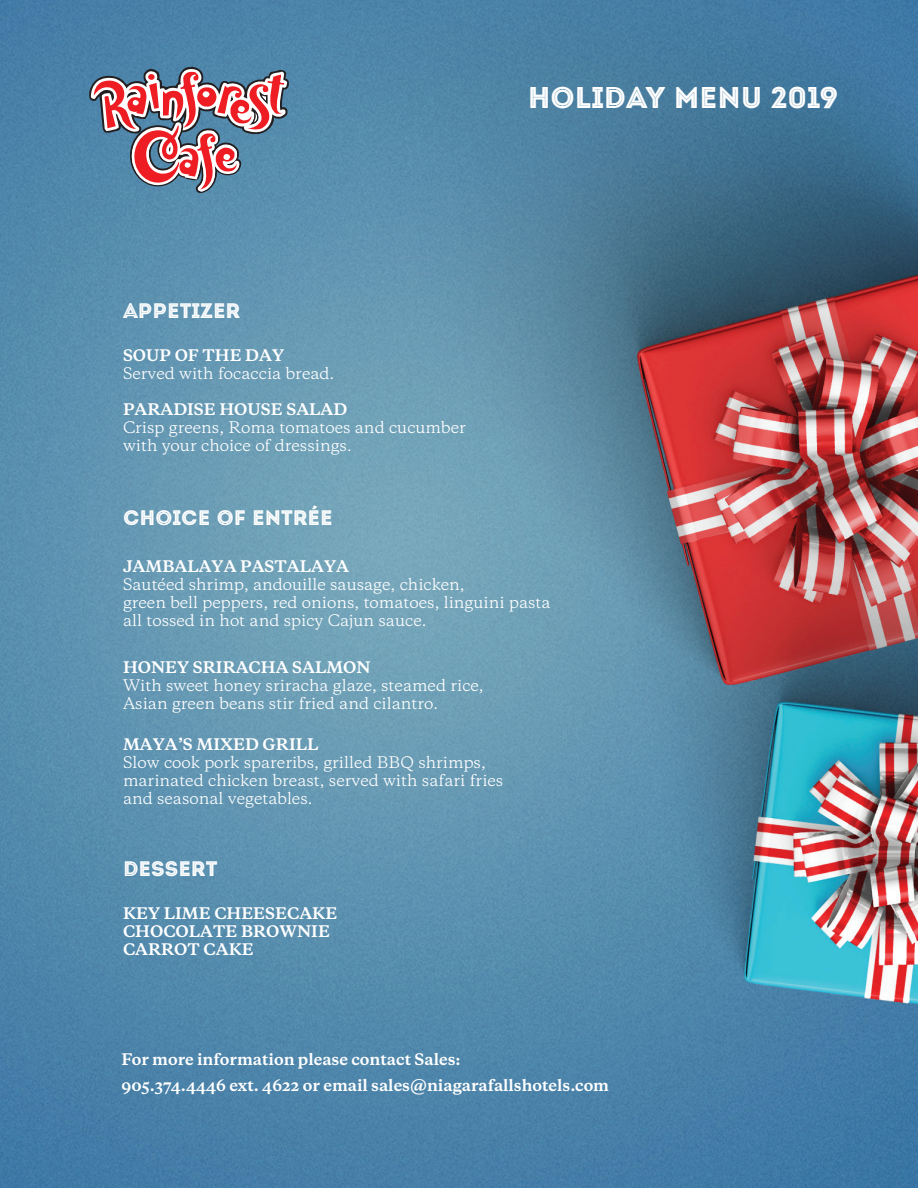
<style>
.page{position:relative;width:918px;height:1188px;background:#fff}
.page>*{position:absolute;margin:0;border:0;box-sizing:border-box;transform-origin:0 0}
.t1{font:30px "Intro Inline";color:#fff}
.t2{font:21px "Intro Inline";color:#fff}
.t3{font:15px/18px "Copernicus";color:#fff}
.t4{font:700 15px/18px "Copernicus";color:#fff}
</style>
<div class="page">
<img style="left:0;top:0;width:918px;height:1188px">
<svg style="left:88px;top:0;width:202px;height:202px;background:#79819a"></svg>
<h1 class="t1" style="left:528px;top:80px;width:312px">HOLIDAY MENU 2019</h1>
<h2 class="t2" style="left:123px;top:298px;width:119px">APPETIZER</h2>
<p class="t4" style="left:123px;top:347px;width:163px">SOUP OF THE DAY</p>
<p class="t3" style="left:123px;top:365px;width:213px">Served with focaccia bread.</p>
<p class="t4" style="left:123px;top:401px;width:226px">PARADISE HOUSE SALAD</p>
<p class="t3" style="left:123px;top:419px;width:344px">Crisp greens, Roma tomatoes and cucumber with your choice of dressings.</p>
<h2 class="t2" style="left:123px;top:505px;width:211px">CHOICE OF ENTRÉE</h2>
<p class="t4" style="left:123px;top:557px;width:227px">JAMBALAYA PASTALAYA</p>
<p class="t3" style="left:123px;top:575px;width:429px">Sautéed shrimp, andouille sausage, chicken,<br>green bell peppers, red onions, tomatoes, linguini pasta all tossed in hot and spicy Cajun sauce.</p>
<p class="t4" style="left:123px;top:658px;width:249px">HONEY SRIRACHA SALMON</p>
<p class="t3" style="left:123px;top:676px;width:362px">With sweet honey sriracha glaze, steamed rice,<br>Asian green beans stir fried and cilantro.</p>
<p class="t4" style="left:123px;top:736px;width:197px">MAYA’S MIXED GRILL</p>
<p class="t3" style="left:123px;top:754px;width:382px">Slow cook pork spareribs, grilled BBQ shrimps, marinated chicken breast, served with safari fries and seasonal vegetables.</p>
<h2 class="t2" style="left:123px;top:856px;width:96px">DESSERT</h2>
<p class="t4" style="left:123px;top:905px;width:216px">KEY LIME CHEESECAKE<br>CHOCOLATE BROWNIE<br>CARROT CAKE</p>
<p class="t4" style="left:122px;top:1047px;width:489px;line-height:25.5px">For more information please contact Sales:<br>905.374.4446 ext. 4622 or email sales@niagarafallshotels.com</p>
</div>
